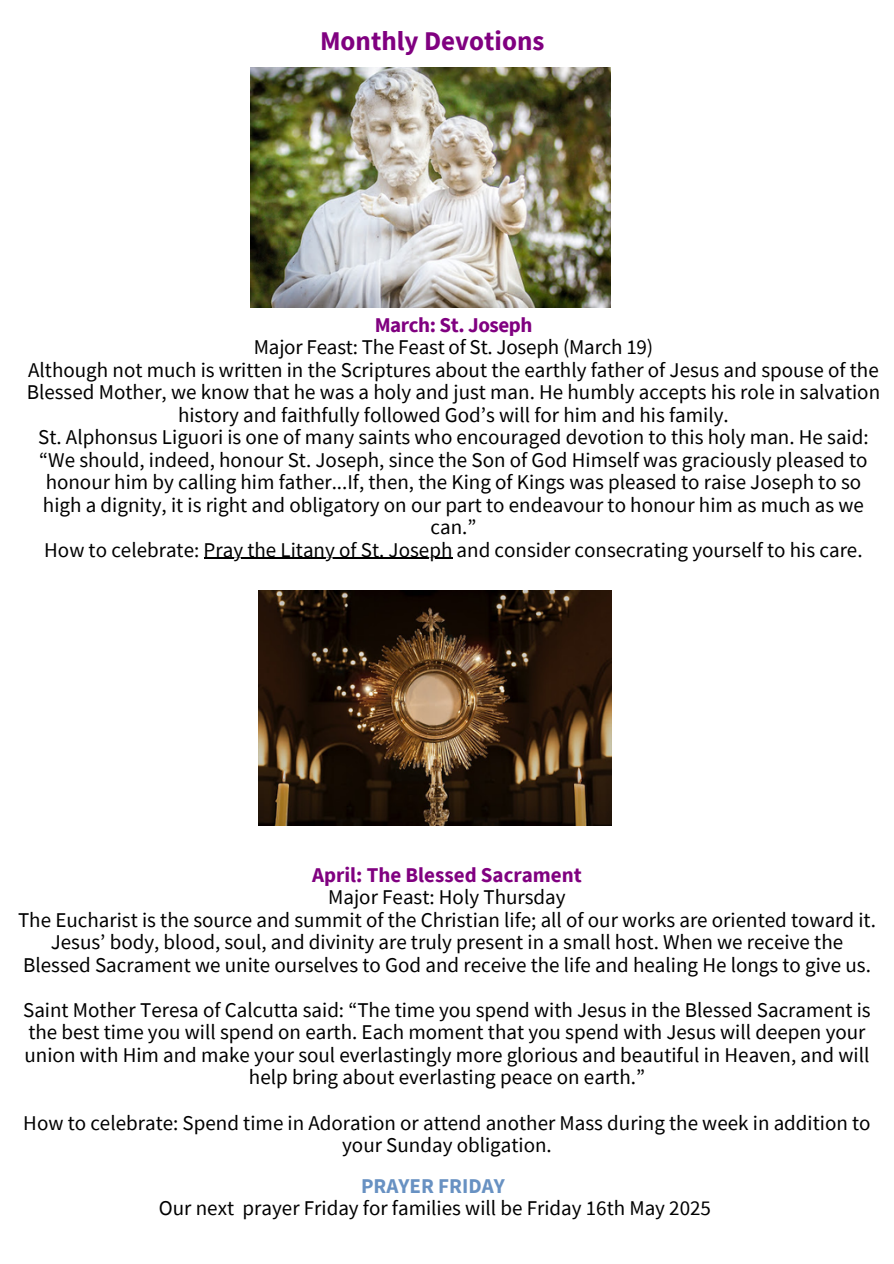
<style>
.page{position:relative;width:894px;height:1264px;background:#fff}
.page>*{position:absolute;margin:0;border:0;box-sizing:border-box;transform-origin:0 0}
.t1{font:700 27px "Source Sans Pro";color:#800080}
.t2{font:21px/22.5px "Source Sans Pro";color:#000;text-align:center}
.t3{font:700 21px "Source Sans Pro";color:#800080}
.t4{font:700 21px "Source Sans Pro";letter-spacing:-.02em;color:#800080}
.t5{font:700 21px "Source Sans Pro";color:#6891c2}
</style>
<div class="page">
<img style="left:250px;top:67px;width:360px;height:240px">
<img style="left:259px;top:591px;width:352px;height:234px">
<hr style="left:203px;top:558px;width:249px;height:1px;background:#000">
<p class="t1" style="left:320px;top:24px;width:226px">Monthly Devotions</p>
<p class="t4" style="left:374px;top:311px;width:159px">March: St. Joseph</p>
<p class="t2" style="left:254px;top:335px;width:400px">Major Feast: The Feast of St. Joseph (March 19)</p>
<p class="t2" style="left:27px;top:358px;width:854px">Although not much is written in the Scriptures about the earthly father of Jesus and spouse of the<br>Blessed Mother, we know that he was a holy and just man. He humbly accepts his role in salvation history and faithfully followed God’s will for him and his family.</p>
<p class="t2" style="left:38px;top:425px;width:831px">St. Alphonsus Liguori is one of many saints who encouraged devotion to this holy man. He said: “We should, indeed, honour St. Joseph, since the Son of God Himself was graciously pleased to honour him by calling him father...If, then, the King of Kings was pleased to raise Joseph to so high a dignity, it is right and obligatory on our part to endeavour to honour him as much as we can.”</p>
<p class="t2" style="left:44px;top:538px;width:819px">How to celebrate: Pray the Litany of St. Joseph and consider consecrating yourself to his care.</p>
<p class="t3" style="left:312px;top:861px;width:271px">April: The Blessed Sacrament</p>
<p class="t2" style="left:328px;top:885px;width:239px">Major Feast: Holy Thursday</p>
<p class="t2" style="left:18px;top:908px;width:859px">The Eucharist is the source and summit of the Christian life; all of our works are oriented toward it.<br>Jesus’ body, blood, soul, and divinity are truly present in a small host. When we receive the<br>Blessed Sacrament we unite ourselves to God and receive the life and healing He longs to give us.</p>
<p class="t2" style="left:23px;top:998px;width:848px">Saint Mother Teresa of Calcutta said: “The time you spend with Jesus in the Blessed Sacrament is the best time you will spend on earth. Each moment that you spend with Jesus will deepen your union with Him and make your soul everlastingly more glorious and beautiful in Heaven, and will help bring about everlasting peace on earth.”</p>
<p class="t2" style="left:23px;top:1110px;width:848px">How to celebrate: Spend time in Adoration or attend another Mass during the week in addition to your Sunday obligation.</p>
<h1 class="t5" style="left:361px;top:1171px;width:145px">PRAYER FRIDAY</h1>
<p class="t2" style="left:159px;top:1196px;width:553px">Our next prayer Friday for families will be Friday 16th May 2025</p>
</div>
